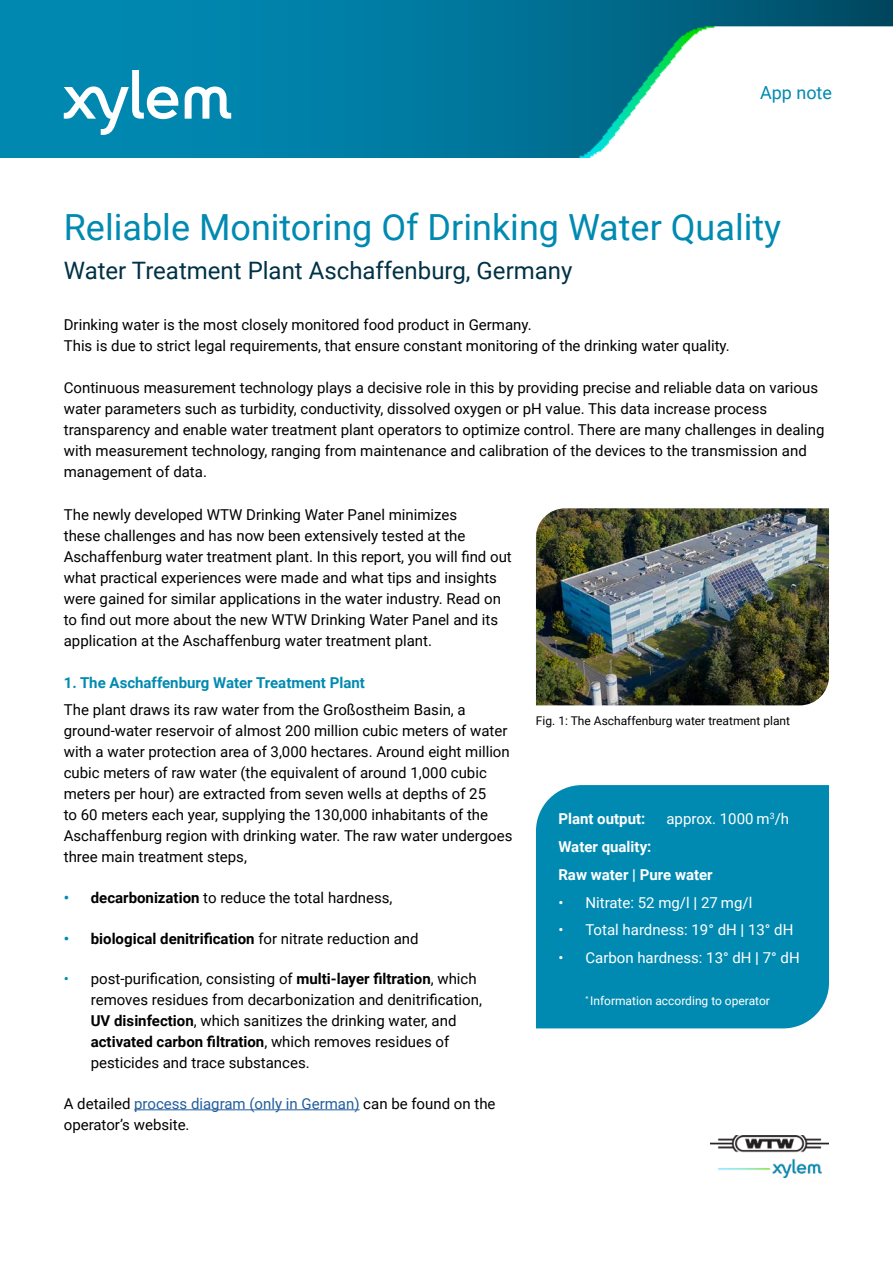
<style>
.page{position:relative;width:893px;height:1263px;background:#fff}
.page>*{position:absolute;margin:0;border:0;box-sizing:border-box;transform-origin:0 0}
.t1{font:36px "Roboto";color:#008ab1}
.t2{font:24px "Roboto";color:#003146}
.t3{font:18px "Roboto";color:#008ab1}
.Body{font:15px/21px "Roboto";color:#000}
.List-Last_Bullet{font:15px/21px "Roboto";color:#000}
.Summary_header{font:15px "Roboto";color:#fff}
.t4{font:700 15px "Roboto";color:#000}
.Summary_header-2{font:700 15px "Roboto";color:#fff}
.Subhead{font:700 15px "Roboto";color:#008ab1}
.Image_Caption{font:12px "Roboto";color:#000}
.t5{font:12px "Roboto";color:#fff}
.s1{font-weight:700;color:#008ab1}
.s2{font-weight:700}
.s3{color:#008ab1}
.s4{font-weight:400}
.s5{color:#215e9e}
</style>
<div class="page">
<img style="left:0;top:0;width:893px;height:157px">
<svg style="left:64px;top:70px;width:167px;height:65px"></svg>
<img style="left:710px;top:1135px;width:118px;height:43px">
<img style="left:536px;top:508px;width:293px;height:197px">
<div style="left:536px;top:785px;width:293px;height:243px;background:#008ab1"></div>
<hr style="left:134px;top:1109px;width:226px;height:1px;background:#215e9e">
<p class="t3" style="left:760px;top:80px;width:74px">App note</p>
<p class="t1" style="left:64px;top:202px;width:719px">Reliable Monitoring Of Drinking Water Quality</p>
<p class="t2" style="left:64px;top:253px;width:510px">Water Treatment Plant Aschaffenburg, Germany</p>
<p class="Body" style="left:64px;top:314px;width:469px">Drinking water is the most closely monitored food product in Germany.</p>
<p class="Body" style="left:64px;top:335px;width:668px">This is due to strict legal requirements, that ensure constant monitoring of the drinking water quality.</p>
<p class="Body" style="left:64px;top:377px;width:762px">Continuous measurement technology plays a decisive role in this by providing precise and reliable data on various water parameters such as turbidity, conductivity, dissolved oxygen or pH value. This data increase process transparency and enable water treatment plant operators to optimize control. There are many challenges in dealing with measurement technology, ranging from maintenance and calibration of the devices to the transmission and management of data.</p>
<p class="Body" style="left:64px;top:503px;width:450px">The newly developed WTW Drinking Water Panel minimizes<br>these challenges and has now been extensively tested at the Aschaffenburg water treatment plant. In this report, you will find out what practical experiences were made and what tips and insights were gained for similar applications in the water industry. Read on to find out more about the new WTW Drinking Water Panel and its application at the Aschaffenburg water treatment plant.</p>
<p class="Subhead" style="left:64px;top:672px;width:303px">1. The Aschaffenburg Water Treatment Plant</p>
<p class="List-Last_Bullet" style="left:64px;top:699px;width:450px">The plant draws its raw water from the Großostheim Basin, a ground-water reservoir of almost 200 million cubic meters of water with a water protection area of 3,000 hectares. Around eight million cubic meters of raw water (the equivalent of around 1,000 cubic meters per hour) are extracted from seven wells at depths of 25<br>to 60 meters each year, supplying the 130,000 inhabitants of the Aschaffenburg region with drinking water. The raw water undergoes three main treatment steps,</p>
<p class="List-Last_Bullet" style="left:64px;top:887px;width:330px"><span class="s1">•</span> <span class="s2">decarbonization</span> to reduce the total hardness,</p>
<p class="t4" style="left:64px;top:928px;width:356px"><span class="s3">•</span> biological denitrification <span class="s4">for nitrate reduction and</span></p>
<p class="List-Last_Bullet" style="left:91px;top:968px;width:393px;text-indent:-27px"><span class="s3">•</span> post-purification, consisting of <span class="s2">multi-layer filtration</span>, which removes residues from decarbonization and denitrification, <span class="s2">UV disinfection</span>, which sanitizes the drinking water, and <span class="s2">activated carbon filtration</span>, which removes residues of pesticides and trace substances.</p>
<p class="List-Last_Bullet" style="left:64px;top:1092px;width:433px">A detailed <span class="s5">process diagram (only in German)</span> can be found on the operator’s website.</p>
<p class="Image_Caption" style="left:536px;top:713px;width:256px">Fig. 1: The Aschaffenburg water treatment plant</p>
<p class="Summary_header-2" style="left:558px;top:808px;width:88px">Plant output:</p>
<p class="Summary_header" style="left:666px;top:808px;width:124px">approx. 1000 m<sup>3</sup>/h</p>
<p class="Summary_header-2" style="left:558px;top:836px;width:95px">Water quality:</p>
<p class="Summary_header-2" style="left:558px;top:864px;width:156px">Raw water | Pure water</p>
<p class="Summary_header" style="left:558px;top:892px;width:195px">• Nitrate: 52 mg/l <span class="s2">|</span> 27 mg/l</p>
<p class="Summary_header" style="left:558px;top:919px;width:236px">• Total hardness: 19° dH <span class="s2">|</span> 13° dH</p>
<p class="Summary_header" style="left:558px;top:947px;width:243px">• Carbon hardness: 13° dH <span class="s2">|</span> 7° dH</p>
<p class="t5" style="left:585px;top:992px;width:186px"><sup>*</sup> Information according to operator</p>
</div>
